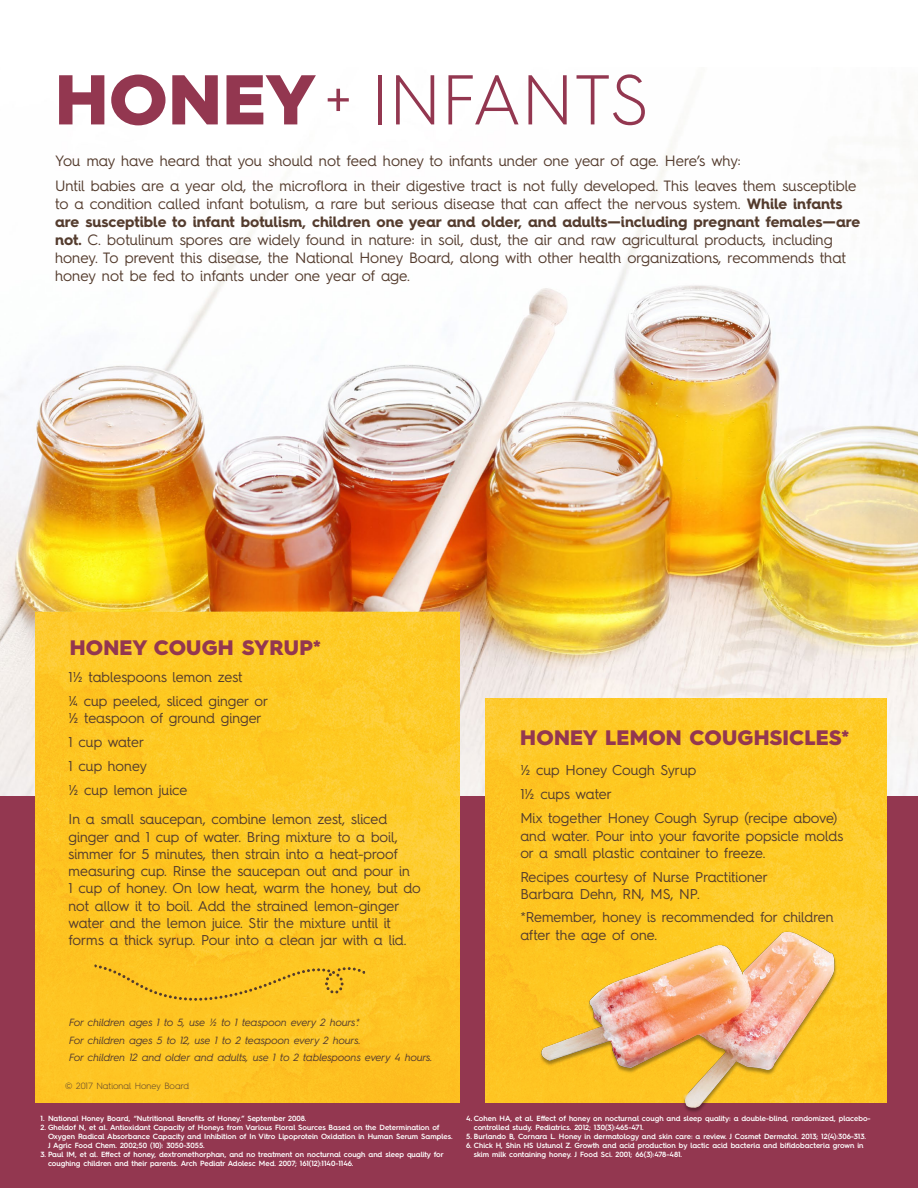
<style>
.page{position:relative;width:918px;height:1188px;background:#fff}
.page>*{position:absolute;margin:0;border:0;box-sizing:border-box;transform-origin:0 0}
.t1{font:300 70.5px "Hurme Geometric Sans 4";letter-spacing:.01em;color:#933750}
.t2{font:900 21px "Hurme Geometric Sans 4";letter-spacing:.01em;color:#933750}
.t3{font:15px/18px "Hurme Geometric Sans 4";color:#543c2e}
.t4{font:14.25px/17.2px "Hurme Geometric Sans 4";color:#543c2e}
.t5{font:italic 10.5px/17.4px "Hurme Geometric Sans 4";color:#543c2e}
.t6{font:300 9px "Hurme Geometric Sans 4";color:#543c2e}
.t7{font:600 7.5px/9px "Hurme Geometric Sans 4";color:#fff}
.s1{font-weight:900}
.s2{font-weight:700}
.s3{font-family:"Gotham";font-weight:700}
</style>
<div class="page">
<div style="left:0;top:790px;width:918px;height:398px;background:#933750"></div>
<img style="left:0;top:140px;width:918px;height:655px">
<img style="left:486px;top:698px;width:401px;height:404px">
<img style="left:35px;top:612px;width:425px;height:490px">
<svg style="left:94px;top:965px;width:271px;height:36px;background:#f5be22"></svg>
<img style="left:533px;top:910px;width:350px;height:202px">
<h1 class="t1" style="left:55px;top:52px;width:595px"><span class="s1">HONEY</span> + INFANTS</h1>
<h3 class="t3" style="left:55px;top:148px;width:803px;line-height:24.8px">You may have heard that you should not feed honey to infants under one year of age. Here’s why:<br>Until babies are a year old, the microflora in their digestive tract is not fully developed. This leaves them susceptible</h3>
<p class="t3" style="left:55px;top:194px;width:807px">to a condition called infant botulism, a rare but serious disease that can affect the nervous system. <span class="s2">While infants are susceptible to infant botulism, children one year and older, and adults</span><span class="s3">—</span><span class="s2">including pregnant females</span><span class="s3">—</span><span class="s2">are not.</span> C. botulinum spores are widely found in nature: in soil, dust, the air and raw agricultural products, including honey. To prevent this disease, the National Honey Board, along with other health organizations, recommends that honey not be fed to infants under one year of age.</p>
<h2 class="t2" style="left:70px;top:632px;width:253px">HONEY COUGH SYRUP*</h2>
<h3 class="t4" style="left:69px;top:664px;width:201px;line-height:24px">1½ tablespoons lemon zest<br>¼ cup peeled, sliced ginger or</h3>
<h3 class="t4" style="left:69px;top:705px;width:195px;line-height:24px">½ teaspoon of ground ginger<br>1 cup water<br>1 cup honey<br>½ cup lemon juice</h3>
<p class="t4" style="left:69px;top:810px;width:354px">In a small saucepan, combine lemon zest, sliced ginger and 1 cup of water. Bring mixture to a boil, simmer for 5 minutes, then strain into a heat-proof measuring cup. Rinse the saucepan out and pour in<br>1 cup of honey. On low heat, warm the honey, but do not allow it to boil. Add the strained lemon-ginger water and the lemon juice. Stir the mixture until it forms a thick syrup. Pour into a clean jar with a lid.</p>
<h2 class="t2" style="left:520px;top:723px;width:330px">HONEY LEMON COUGHSICLES*</h2>
<h3 class="t4" style="left:520px;top:758px;width:319px;line-height:24px">½ cup Honey Cough Syrup<br>1½ cups water<br>Mix together Honey Cough Syrup (recipe above)</h3>
<h3 class="t4" style="left:520px;top:827px;width:324px">and water. Pour into your favorite popsicle molds or a small plastic container to freeze.</h3>
<h3 class="t4" style="left:520px;top:867px;width:249px">Recipes courtesy of Nurse Practitioner<br>Barbara Dehn, RN, MS, NP.</h3>
<h3 class="t4" style="left:520px;top:908px;width:315px">*Remember, honey is recommended for children after the age of one.</h3>
<h3 class="t5" style="left:69px;top:1014px;width:365px">For children ages 1 to 5, use ½ to 1 teaspoon every 2 hours .*<br>For children ages 5 to 12, use 1 to 2 teaspoon every 2 hours.<br>For children 12 and older and adults, use 1 to 2 tablespoons every 4 hours.</h3>
<p class="t6" style="left:65px;top:1080px;width:125px">© 2017 National Honey Board</p>
<p class="t7" style="left:40px;top:1114px;width:267px">1. National Honey Board, “Nutritional Benefits of Honey.” September 2008.</p>
<p class="t7" style="left:48px;top:1123px;width:406px;text-indent:-8px">2. Gheldof N, et al. Antioxidant Capacity of Honeys from Various Floral Sources Based on the Determination of<br>Oxygen Radical Absorbance Capacity and Inhibition of In Vitro Lipoprotein Oxidation in Human Serum Samples.<br>J Agric Food Chem. 2002;50 (10): 3050-3055.</p>
<p class="t7" style="left:48px;top:1150px;width:397px;text-indent:-8px">3. Paul IM, et al. Effect of honey, dextromethorphan, and no treatment on nocturnal cough and sleep quality for coughing children and their parents. Arch Pediatr Adolesc Med. 2007; 161(12):1140-1146.</p>
<p class="t7" style="left:474px;top:1114px;width:398px;text-indent:-8px">4. Cohen HA, et al. Effect of honey on nocturnal cough and sleep quality: a double-blind, randomized, placebo&shy;controlled study. Pediatrics. 2012; 130(3):465-471.</p>
<p class="t7" style="left:466px;top:1132px;width:401px">5. Burlando B, Cornara L. Honey in dermatology and skin care: a review. J Cosmet Dermatol. 2013; 12(4):306-313.</p>
<p class="t7" style="left:474px;top:1141px;width:391px;text-indent:-8px">6. Chick H, Shin HS Ustunol Z. Growth and acid production by lactic acid bacteria and bifidobacteria grown in skim milk containing honey. J Food Sci. 2001; 66(3):478-481.</p>
</div>
